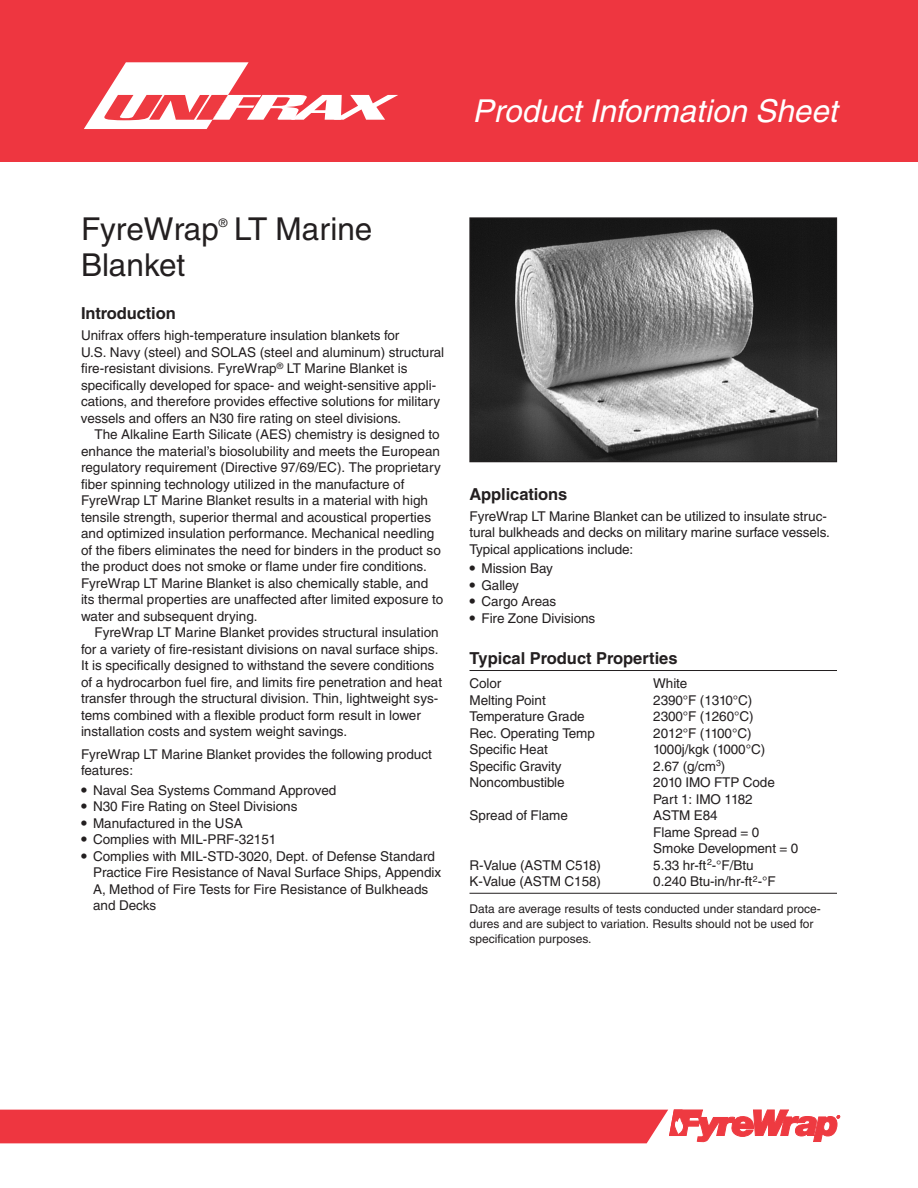
<style>
.page{position:relative;width:918px;height:1188px;background:#fff}
.page>*{position:absolute;margin:0;border:0;box-sizing:border-box;transform-origin:0 0}
.t1{font:31.5px "Helvetica";color:#231f20}
.t2{font:italic 31.5px "Helvetica";color:#fff}
.t3{font:700 16.5px "Helvetica";letter-spacing:-.005em;color:#231f20}
.t4{font:13.5px/16.5px "Helvetica";color:#231f20}
.t5{font:12px/15px "Helvetica";color:#231f20}
.t6{font:11.7px "Helvetica";color:#231f20}
.s1{font-size:16.5px}
</style>
<div class="page">
<img style="left:472px;top:220px;width:363px;height:240px">
<div style="left:470px;top:218px;width:367px;height:244px;border:1px solid #231f20"></div>
<div style="left:0;top:0;width:918px;height:162px;background:#ee3640"></div>
<svg style="left:84px;top:62px;width:314px;height:67px"></svg>
<svg style="left:0;top:1110px;width:840px;height:33px;background:#ef4b54"></svg>
<hr style="left:470px;top:670px;width:367px;height:1px;background:#231f20">
<hr style="left:470px;top:893px;width:367px;height:1px;background:#231f20">
<h1 class="t2" style="left:472px;top:99px;width:373px">Product Information Sheet</h1>
<h1 class="t1" style="left:81px;top:217px;width:139px">FyreWrap</h1>
<p class="t6" style="left:219px;top:218px;width:10px">®</p>
<h1 class="t1" style="left:234px;top:217px;width:140px">LT Marine</h1>
<h1 class="t1" style="left:81px;top:253px;width:106px">Blanket</h1>
<p class="t3" style="left:81px;top:307px;width:96px">Introduction</p>
<p class="t4" style="left:81px;top:329px;width:365px">Unifrax offers high-temperature insulation blankets for<br>U.S. Navy (steel) and SOLAS (steel and aluminum) structural fire-resistant divisions. FyreWrap<sup>®</sup> LT Marine Blanket is specifically developed for space- and weight-sensitive appli&shy;cations, and therefore provides effective solutions for military vessels and offers an N30 fire rating on steel divisions.</p>
<p class="t4" style="left:81px;top:428px;width:364px;text-indent:14px">The Alkaline Earth Silicate (AES) chemistry is designed to enhance the material’s biosolubility and meets the European regulatory requirement (Directive 97/69/EC). The proprietary fiber spinning technology utilized in the manufacture of FyreWrap LT Marine Blanket results in a material with high tensile strength, superior thermal and acoustical properties and optimized insulation performance. Mechanical needling of the fibers eliminates the need for binders in the product so the product does not smoke or flame under fire conditions.<br>FyreWrap LT Marine Blanket is also chemically stable, and its thermal properties are unaffected after limited exposure to water and subsequent drying.</p>
<p class="t4" style="left:81px;top:626px;width:363px;text-indent:14px">FyreWrap LT Marine Blanket provides structural insulation for a variety of fire-resistant divisions on naval surface ships.<br>It is specifically designed to withstand the severe conditions of a hydrocarbon fuel fire, and limits fire penetration and heat transfer through the structural division. Thin, lightweight sys&shy;tems combined with a flexible product form result in lower installation costs and system weight savings.</p>
<p class="t4" style="left:81px;top:747px;width:352px">FyreWrap LT Marine Blanket provides the following product features:</p>
<p class="t4" style="left:81px;top:783px;width:257px"><span class="s1">•</span> Naval Sea Systems Command Approved</p>
<p class="t4" style="left:81px;top:800px;width:218px"><span class="s1">•</span> N30 Fire Rating on Steel Divisions</p>
<p class="t4" style="left:81px;top:816px;width:163px"><span class="s1">•</span> Manufactured in the USA</p>
<p class="t4" style="left:81px;top:833px;width:197px"><span class="s1">•</span> Complies with MIL-PRF-32151</p>
<p class="t4" style="left:93px;top:849px;width:350px;text-indent:-12px"><span class="s1">•</span> Complies with MIL-STD-3020, Dept. of Defense Standard Practice Fire Resistance of Naval Surface Ships, Appendix A, Method of Fire Tests for Fire Resistance of Bulkheads and Decks</p>
<p class="t3" style="left:470px;top:488px;width:99px">Applications</p>
<p class="t4" style="left:470px;top:509px;width:362px">FyreWrap LT Marine Blanket can be utilized to insulate struc&shy;tural bulkheads and decks on military marine surface vessels.<br>Typical applications include:</p>
<p class="t4" style="left:470px;top:562px;width:85px"><span class="s1">•</span> Mission Bay</p>
<p class="t4" style="left:470px;top:578px;width:51px"><span class="s1">•</span> Galley</p>
<p class="t4" style="left:470px;top:595px;width:88px"><span class="s1">•</span> Cargo Areas</p>
<p class="t4" style="left:470px;top:611px;width:127px"><span class="s1">•</span> Fire Zone Divisions</p>
<p class="t3" style="left:470px;top:652px;width:210px">Typical Product Properties</p>
<p class="t4" style="left:470px;top:676px;width:33px">Color</p>
<p class="t4" style="left:653px;top:676px;width:36px">White</p>
<p class="t4" style="left:470px;top:693px;width:78px">Melting Point</p>
<p class="t4" style="left:653px;top:693px;width:101px">2390°F (1310°C)</p>
<p class="t4" style="left:470px;top:709px;width:117px">Temperature Grade</p>
<p class="t4" style="left:653px;top:709px;width:102px">2300°F (1260°C)</p>
<p class="t4" style="left:470px;top:726px;width:127px">Rec. Operating Temp</p>
<p class="t4" style="left:653px;top:726px;width:100px">2012°F (1100°C)</p>
<p class="t4" style="left:470px;top:742px;width:80px">Specific Heat</p>
<p class="t4" style="left:653px;top:742px;width:113px">1000j/kgk (1000°C)</p>
<p class="t4" style="left:470px;top:759px;width:93px">Specific Gravity</p>
<p class="t4" style="left:653px;top:759px;width:74px">2.67 (g/cm<sup>3</sup>)</p>
<p class="t4" style="left:470px;top:775px;width:97px">Noncombustible</p>
<p class="t4" style="left:653px;top:775px;width:123px">2010 IMO FTP Code<br>Part 1: IMO 1182</p>
<p class="t4" style="left:470px;top:808px;width:100px">Spread of Flame</p>
<p class="t4" style="left:653px;top:808px;width:147px">ASTM E84<br>Flame Spread = 0<br>Smoke Development = 0</p>
<p class="t4" style="left:470px;top:858px;width:133px">R-Value (ASTM C518)</p>
<p class="t4" style="left:653px;top:858px;width:102px">5.33 hr-ft<sup>2</sup>-°F/Btu</p>
<p class="t4" style="left:470px;top:874px;width:133px">K-Value (ASTM C158)</p>
<p class="t4" style="left:653px;top:874px;width:124px">0.240 Btu-in/hr-ft<sup>2</sup>-°F</p>
<p class="t5" style="left:470px;top:903px;width:353px">Data are average results of tests conducted under standard proce&shy;dures and are subject to variation. Results should not be used for specification purposes.</p>
</div>
